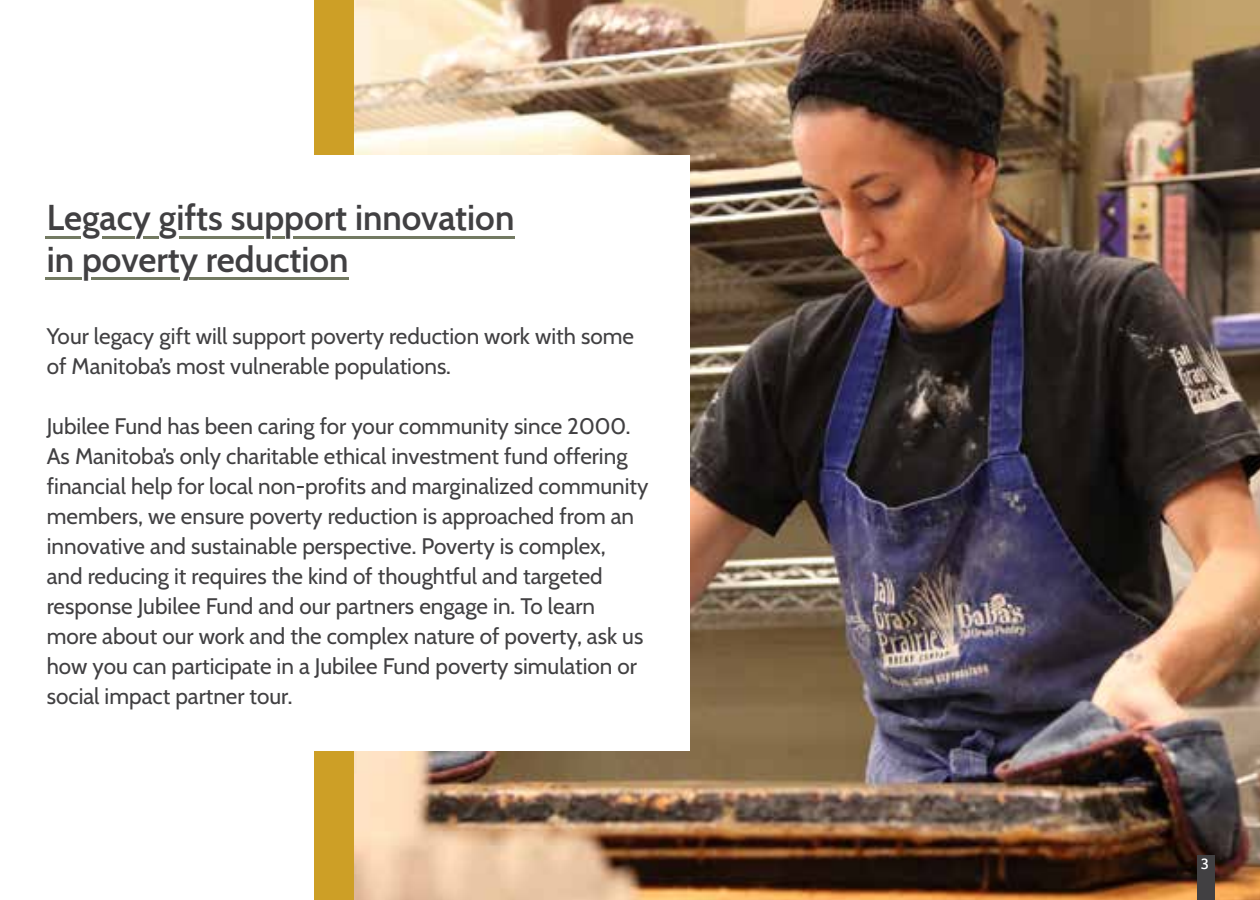
<style>
.page{position:relative;width:1260px;height:900px;background:#fff}
.page>*{position:absolute;margin:0;border:0;box-sizing:border-box;transform-origin:0 0}
.t1{font:600 35px/42px "Cabin";color:#414042}
.t2{font:22.5px/30px "Cabin";color:#414042}
.t3{font:500 15px "Cabin";color:#fff}
</style>
<div class="page">
<img style="left:354px;top:0;width:906px;height:900px">
<div style="left:314px;top:0;width:40px;height:900px;background:#cd9f26"></div>
<div style="left:0;top:155px;width:689px;height:595px;background:#fff"></div>
<div style="left:1197px;top:855px;width:18px;height:45px;background:#414042"></div>
<hr style="left:45px;top:236px;width:35px;height:3px;background:#737a62">
<hr style="left:102px;top:236px;width:32px;height:3px;background:#737a62">
<hr style="left:179px;top:236px;width:85px;height:3px;background:#737a62">
<hr style="left:143px;top:236px;width:15px;height:3px;background:#737a62">
<svg style="left:272px;top:236px;width:13px;height:3px"></svg>
<hr style="left:293px;top:236px;width:222px;height:3px;background:#737a62">
<hr style="left:45px;top:277px;width:37px;height:3px;background:#737a62">
<hr style="left:91px;top:277px;width:89px;height:3px;background:#737a62">
<hr style="left:190px;top:277px;width:159px;height:3px;background:#737a62">
<h1 class="t1" style="left:47px;top:195px;width:469px">Legacy gifts support innovation in poverty reduction</h1>
<p class="t2" style="left:47px;top:319px;width:589px">Your legacy gift will support poverty reduction work with some of Manitoba’s most vulnerable populations.</p>
<p class="t2" style="left:47px;top:409px;width:603px">Jubilee Fund has been caring for your community since 2000.<br>As Manitoba’s only charitable ethical investment fund offering financial help for local non-profits and marginalized community members, we ensure poverty reduction is approached from an innovative and sustainable perspective. Poverty is complex,<br>and reducing it requires the kind of thoughtful and targeted response Jubilee Fund and our partners engage in. To learn more about our work and the complex nature of poverty, ask us how you can participate in a Jubilee Fund poverty simulation or social impact partner tour.</p>
<p class="t3" style="left:1201px;top:852px;width:10px">3</p>
</div>
